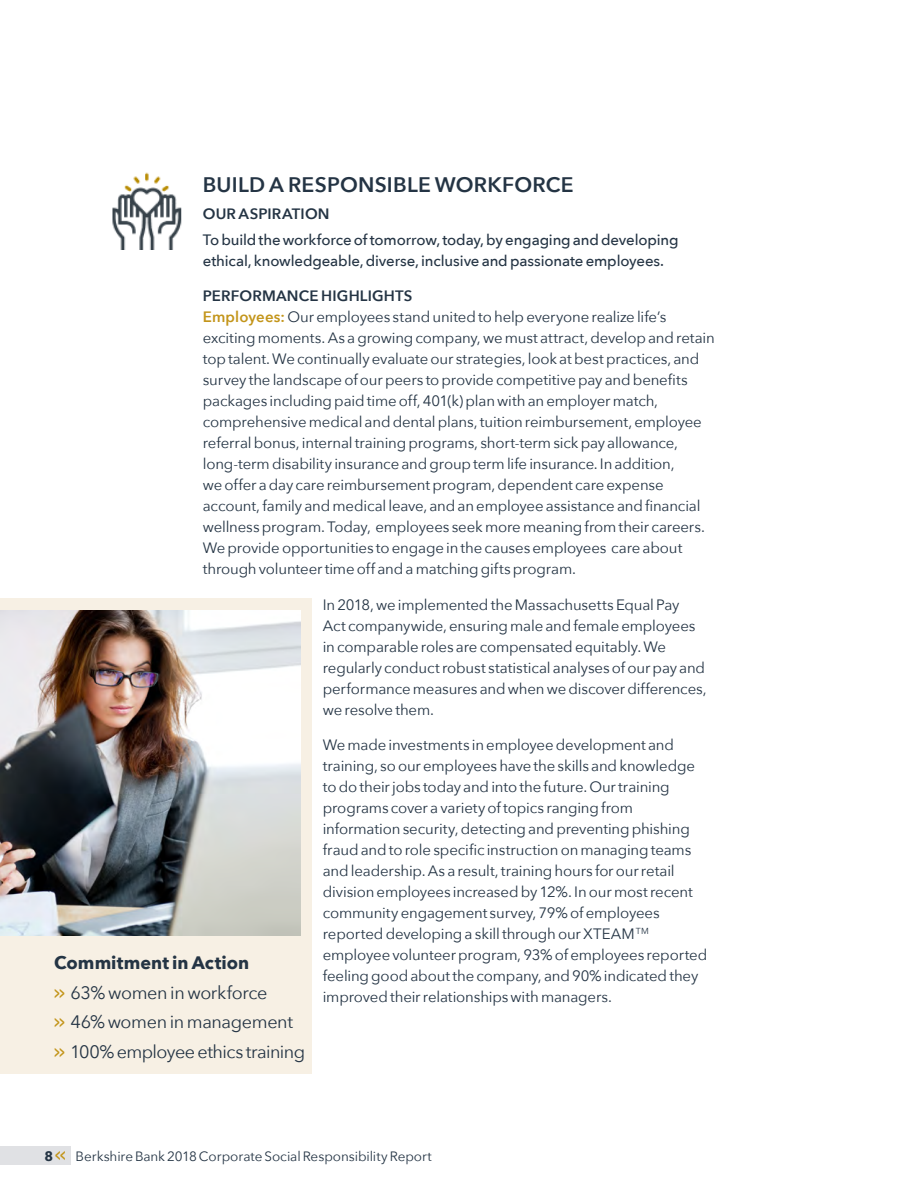
<style>
.page{position:relative;width:918px;height:1188px;background:#fff}
.page>*{position:absolute;margin:0;border:0;box-sizing:border-box;transform-origin:0 0}
.BRK_CSR_Head{font:600 21px "Avenir Next";letter-spacing:.01em;color:#243444}
.BRK_CSR_Bullets{font:18px "Avenir Next";letter-spacing:-.02em;color:#243444}
.BRK_CSR_Subhead{font:700 18px "Avenir Next";color:#243444}
.BRK_CSR_Body_text{font:15px/21px "Avenir Next";letter-spacing:-.01em;color:#243444}
.BRK_CSR_Subhead-2{font:15px/21px "Avenir Next";letter-spacing:-.01em;color:#243444}
.BRK_CSR_Subhead-3{font:500 15px/21px "Avenir Next";letter-spacing:-.01em;color:#243444}
.BRK_CSR_Subhead-4{font:600 15px "Avenir Next";letter-spacing:.01em;color:#243444}
.t1{font:13.5px "Avenir Next";letter-spacing:-.005em;color:#243444}
.s1{font-weight:600}
.s2{font-weight:600;color:#c3951a}
.s3{font-family:"Avenir Next Condensed";font-weight:600;color:#c3951a}
.s4{font-weight:700}
.s5{font-family:"Avenir Next Condensed";font-weight:600;font-size:18px;color:#c3951a}
</style>
<div class="page">
<div style="left:0;top:1146px;width:70px;height:19px;background:#e0e1e4"></div>
<img style="left:112px;top:172px;width:70px;height:77px">
<div style="left:0;top:599px;width:312px;height:475px;background:#f7f0e4"></div>
<img style="left:0;top:611px;width:300px;height:325px">
<p class="BRK_CSR_Head" style="left:203px;top:167px;width:372px">BUILD A RESPONSIBLE WORKFORCE</p>
<p class="BRK_CSR_Subhead-4" style="left:203px;top:201px;width:128px">OUR ASPIRATION</p>
<p class="BRK_CSR_Subhead-3" style="left:203px;top:229px;width:477px">To build the workforce of tomorrow, today, by engaging and developing ethical, knowledgeable, diverse, inclusive and passionate employees.</p>
<p class="BRK_CSR_Subhead-2" style="left:203px;top:285px;width:513px"><span class="s1">PERFORMANCE HIGHLIGHTS<br></span><span class="s2">Employees:</span> Our employees stand united to help everyone realize life’s exciting moments. As a growing company, we must attract, develop and retain top talent. We continually evaluate our strategies, look at best practices, and survey the landscape of our peers to provide competitive pay and benefits packages including paid time off, 401(k) plan with an employer match, comprehensive medical and dental plans, tuition reimbursement, employee referral bonus, internal training programs, short-term sick pay allowance, long-term disability insurance and group term life insurance. In addition,<br>we offer a day care reimbursement program, dependent care expense account, family and medical leave, and an employee assistance and financial wellness program. Today, employees seek more meaning from their careers.<br>We provide opportunities to engage in the causes employees care about through volunteer time off and a matching gifts program.</p>
<p class="BRK_CSR_Body_text" style="left:323px;top:593px;width:385px">In 2018, we implemented the Massachusetts Equal Pay<br>Act companywide, ensuring male and female employees in comparable roles are compensated equitably. We regularly conduct robust statistical analyses of our pay and performance measures and when we discover differences, we resolve them.</p>
<p class="BRK_CSR_Body_text" style="left:323px;top:733px;width:386px">We made investments in employee development and training, so our employees have the skills and knowledge to do their jobs today and into the future. Our training programs cover a variety of topics ranging from information security, detecting and preventing phishing fraud and to role specific instruction on managing teams and leadership. As a result, training hours for our retail division employees increased by 12%. In our most recent community engagement survey, 79% of employees reported developing a skill through our XTEAM <sup>TM </sup>employee volunteer program, 93% of employees reported feeling good about the company, and 90% indicated they improved their relationships with managers.</p>
<p class="BRK_CSR_Subhead" style="left:54px;top:948px;width:197px">Commitment in Action</p>
<p class="BRK_CSR_Bullets" style="left:54px;top:977px;width:215px"><span class="s3">&gt;&gt;</span> 63% women in workforce</p>
<p class="BRK_CSR_Bullets" style="left:54px;top:1007px;width:241px"><span class="s3">&gt;&gt;</span> 46% women in management</p>
<p class="BRK_CSR_Bullets" style="left:54px;top:1036px;width:253px"><span class="s3">&gt;&gt;</span> 100% employee ethics training</p>
<p class="t1" style="left:44px;top:1145px;width:389px"><span class="s4">8</span> <span class="s5">&lt;&lt;</span> Berkshire Bank 2018 Corporate Social Responsibility Report</p>
</div>
